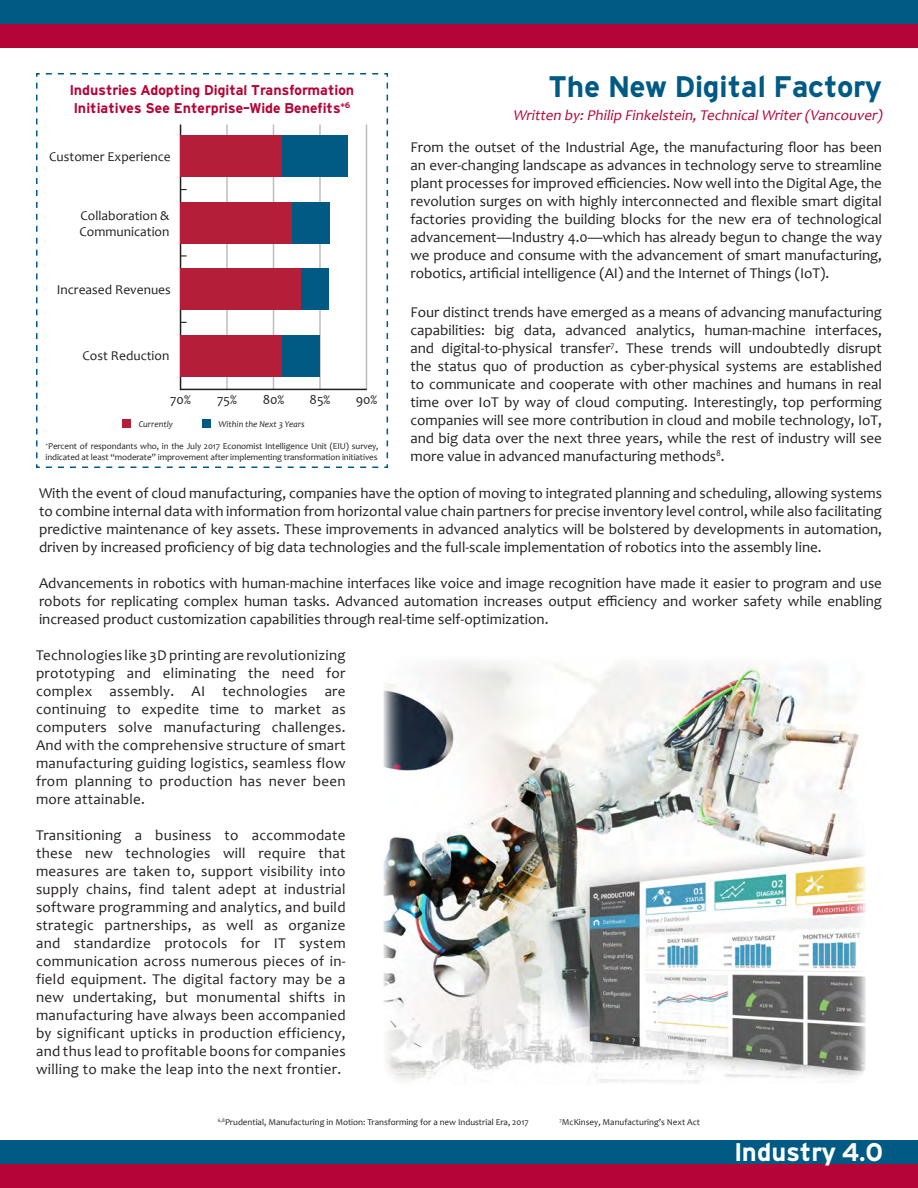
<style>
.page{position:relative;width:918px;height:1188px;background:#fff}
.page>*{position:absolute;margin:0;border:0;box-sizing:border-box;transform-origin:0 0}
.t1{font:31.5px "Hitthe Road";color:#005a84}
.t2{font:27px "Hitthe Road";color:#fff}
.t3{font:15px/18px "Candara";color:#231f20;text-align:justify}
.t4{font:15px/18px "Hitthe Road";color:#b50536}
.t5{font:italic 15px "Candara";color:#b50536}
.t6{font:13.5px/16.2px "Candara";color:#231f20}
.t7{font:9px/10.8px "Candara";letter-spacing:-.01em;color:#231f20}
.t8{font:italic 9px "Candara";color:#231f20}
</style>
<div class="page">
<svg style="left:36px;top:73px;width:353px;height:395px"></svg>
<div style="left:0;top:1140px;width:918px;height:24px;background:#005a84"></div>
<div style="left:0;top:1164px;width:918px;height:24px;background:#b50536"></div>
<div style="left:0;top:0;width:918px;height:24px;background:#005a84"></div>
<div style="left:0;top:24px;width:918px;height:24px;background:#b50536"></div>
<img style="left:384px;top:662px;width:482px;height:421px">
<hr style="left:180px;top:125px;width:1px;height:265px;background:#231f20">
<hr style="left:226px;top:125px;width:2px;height:265px;background:#bcbdc0">
<hr style="left:273px;top:125px;width:1px;height:265px;background:#bcbdc0">
<hr style="left:319px;top:125px;width:2px;height:265px;background:#bcbdc0">
<hr style="left:366px;top:125px;width:1px;height:265px;background:#bcbdc0">
<hr style="left:180px;top:389px;width:187px;height:1px;background:#231f20">
<div style="left:180px;top:136px;width:103px;height:41px;background:#b41e39"></div>
<div style="left:180px;top:268px;width:121px;height:42px;background:#b41e39"></div>
<div style="left:180px;top:202px;width:112px;height:41px;background:#b41e39"></div>
<div style="left:180px;top:335px;width:103px;height:41px;background:#b41e39"></div>
<div style="left:283px;top:136px;width:65px;height:41px;background:#005a84"></div>
<div style="left:292px;top:202px;width:37px;height:41px;background:#005a84"></div>
<div style="left:283px;top:335px;width:37px;height:41px;background:#005a84"></div>
<div style="left:301px;top:268px;width:28px;height:42px;background:#005a84"></div>
<svg style="left:181px;top:255px;width:6px;height:2px"></svg>
<div style="left:122px;top:419px;width:9px;height:9px;background:#b41e39"></div>
<div style="left:202px;top:419px;width:9px;height:9px;background:#005a84"></div>
<p class="t4" style="left:70px;top:82px;width:286px">Industries Adopting Digital Transformation<br>Initiatives See Enterprise-Wide Benefits§<sup>+6</sup></p>
<p class="t6" style="left:49px;top:149px;width:123px">Customer Experience</p>
<p class="t6" style="left:80px;top:207px;width:91px">Collaboration &amp;<br>Communication</p>
<p class="t6" style="left:57px;top:281px;width:116px">Increased Revenues</p>
<p class="t6" style="left:83px;top:348px;width:88px">Cost Reduction</p>
<p class="t6" style="left:170px;top:392px;width:22px">70%</p>
<p class="t6" style="left:217px;top:392px;width:21px">75%</p>
<p class="t6" style="left:263px;top:392px;width:23px">80%</p>
<p class="t6" style="left:310px;top:392px;width:22px">85%</p>
<p class="t6" style="left:356px;top:392px;width:23px">90%</p>
<p class="t7" style="left:46px;top:440px;width:335px"><sup>+</sup>Percent of respondants who, in the July 2017 Economist Intelligence Unit (EIU) survey, indicated at least “moderate” improvement after implementing transformation initiatives</p>
<p class="t8" style="left:139px;top:419px;width:36px">Currently</p>
<p class="t8" style="left:218px;top:419px;width:88px">Within the Next 3 Years</p>
<h1 class="t1" style="left:548px;top:74px;width:335px">The New Digital Factory</h1>
<p class="t3" style="left:410px;top:138px;width:473px">From the outset of the Industrial Age, the manufacturing floor has been an ever-changing landscape as advances in technology serve to streamline plant processes for improved efficiencies. Now well into the Digital Age, the revolution surges on with highly interconnected and flexible smart digital factories providing the building blocks for the new era of technological advancement—Industry 4.0—which has already begun to change the way we produce and consume with the advancement of smart manufacturing, robotics, artificial intelligence (AI) and the Internet of Things (IoT).</p>
<p class="t5" style="left:513px;top:106px;width:374px">Written by:Philip Finkelstein,TechnicalWriter(Vancouver)</p>
<p class="t3" style="left:410px;top:303px;width:473px">Four distinct trends have emerged as a means of advancing manufacturing capabilities: big data, advanced analytics, human-machine interfaces, and digital-to-physical transfer<sup>7</sup>. These trends will undoubtedly disrupt the status quo of production as cyber-physical systems are established to communicate and cooperate with other machines and humans in real time over IoT by way of cloud computing. Interestingly, top performing companies will see more contribution in cloud and mobile technology, IoT, and big data over the next three years, while the rest of industry will see more value in advanced manufacturing methods<sup>8</sup>.</p>
<p class="t3" style="left:39px;top:484px;width:845px">With the event of cloud manufacturing, companies have the option of moving to integrated planning and scheduling, allowing systems to combine internal data with information from horizontal value chain partners for precise inventory level control, while also facilitating predictive maintenance of key assets. These improvements in advanced analytics will be bolstered by developments in automation, driven by increased proficiency of big data technologies and the full-scale implementation of robotics into the assembly line.</p>
<p class="t3" style="left:39px;top:574px;width:845px">Advancements in robotics with human-machine interfaces like voice and image recognition have made it easier to program and use robots for replicating complex human tasks. Advanced automation increases output efficiency and worker safety while enabling increased product customization capabilities through real-time self-optimization.</p>
<p class="t3" style="left:36px;top:646px;width:311px">Technologies like 3D printing are revolutionizing prototyping and eliminating the need for complex assembly. AI technologies are continuing to expedite time to market as computers solve manufacturing challenges.<br>And with the comprehensive structure of smart manufacturing guiding logistics, seamless flow from planning to production has never been more attainable.</p>
<p class="t3" style="left:36px;top:826px;width:311px">Transitioning a business to accommodate these new technologies will require that measures are taken to, support visibility into supply chains, find talent adept at industrial software programming and analytics, and build strategic partnerships, as well as organize and standardize protocols for IT system communication across numerous pieces of in&shy;field equipment. The digital factory may be a new undertaking, but monumental shifts in manufacturing have always been accompanied by significant upticks in production efficiency, and thus lead to profitable boons for companies willing to make the leap into the next frontier.</p>
<p class="t7" style="left:218px;top:1117px;width:312px"><sup>6,8</sup>Prudential, Manufacturing in Motion: Transforming for a new Industrial Era, 2017</p>
<p class="t7" style="left:559px;top:1117px;width:142px"><sup>7</sup>McKinsey, Manufacturing’s Next Act</p>
<h2 class="t2" style="left:735px;top:1140px;width:149px">Industry 4.0</h2>
</div>
